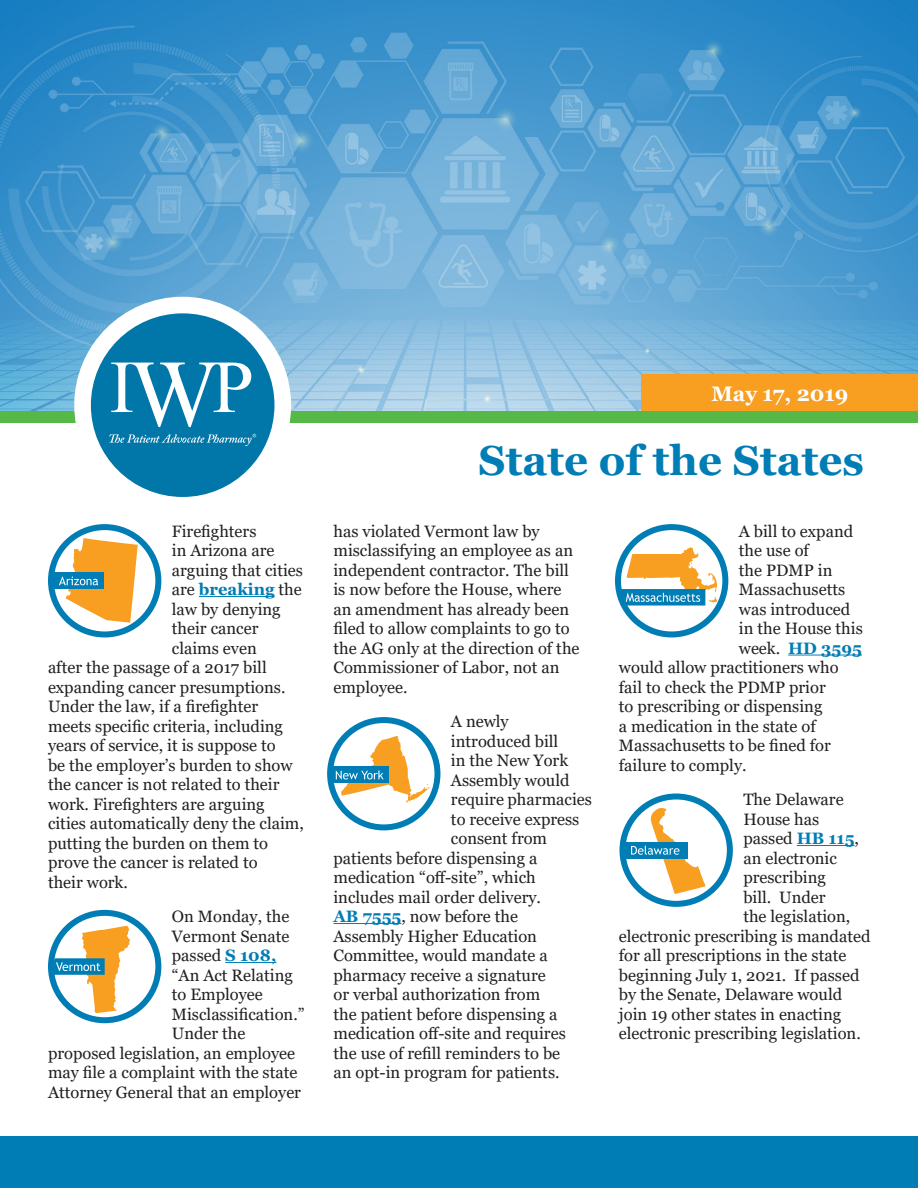
<style>
.page{position:relative;width:918px;height:1188px;background:#fff}
.page>*{position:absolute;margin:0;border:0;box-sizing:border-box;transform-origin:0 0}
.t1{font:700 42px "Georgia";color:#007db5}
.Date{font:700 21px "Georgia";color:#fff}
.t2{font:16.5px/19.5px "Georgia";color:#231f20}
.t3{font:700 16.5px "Georgia";color:#007db5}
.s1{font-weight:400;color:#231f20}
.s2{font-weight:700;color:#007db5}
</style>
<div class="page">
<img style="left:0;top:0;width:918px;height:411px">
<div style="left:642px;top:374px;width:276px;height:41px;background:#f89e20"></div>
<div style="left:0;top:411px;width:918px;height:12px;background:#56b947"></div>
<div style="left:74px;top:297px;width:217px;height:217px;background:#fff;border-radius:50%"></div>
<div style="left:91px;top:313px;width:183px;height:184px;background:#0076a9;border-radius:50%"></div>
<svg style="left:109px;top:434px;width:147px;height:12px"></svg>
<svg style="left:111px;top:363px;width:140px;height:64px"></svg>
<div style="left:1px;top:1136px;width:917px;height:52px;background:#007db5"></div>
<hr style="left:199px;top:596px;width:76px;height:1px;background:#007db5">
<hr style="left:225px;top:962px;width:51px;height:1px;background:#007db5">
<hr style="left:333px;top:923px;width:68px;height:1px;background:#007db5">
<hr style="left:788px;top:655px;width:74px;height:1px;background:#007db5">
<hr style="left:797px;top:845px;width:58px;height:1px;background:#007db5">
<svg style="left:330px;top:720px;width:107px;height:107px"></svg>
<div style="left:327px;top:717px;width:113px;height:113px;border:6px solid #007db5;border-radius:50%"></div>
<div style="left:330px;top:767px;width:58px;height:16px;background:#007db5"></div>
<svg style="left:336px;top:736px;width:94px;height:67px"></svg>
<svg style="left:51px;top:527px;width:107px;height:107px"></svg>
<div style="left:48px;top:524px;width:113px;height:113px;border:6px solid #007db5;border-radius:50%"></div>
<div style="left:52px;top:573px;width:51px;height:16px;background:#007db5"></div>
<svg style="left:59px;top:538px;width:79px;height:85px"></svg>
<svg style="left:51px;top:913px;width:107px;height:107px"></svg>
<div style="left:48px;top:910px;width:113px;height:113px;border:6px solid #007db5;border-radius:50%"></div>
<svg style="left:51px;top:926px;width:79px;height:87px"></svg>
<svg style="left:623px;top:796px;width:107px;height:108px"></svg>
<div style="left:620px;top:793px;width:113px;height:114px;border:6px solid #007db5;border-radius:50%"></div>
<div style="left:622px;top:842px;width:66px;height:16px;background:#007db5"></div>
<svg style="left:631px;top:808px;width:74px;height:86px"></svg>
<svg style="left:618px;top:527px;width:107px;height:107px"></svg>
<div style="left:615px;top:524px;width:113px;height:113px;border:6px solid #007db5;border-radius:50%"></div>
<svg style="left:618px;top:547px;width:99px;height:59px"></svg>
<p class="t2" style="left:172px;top:521px;width:86px">Firefighters</p>
<p class="t2" style="left:172px;top:541px;width:104px">in Arizona are</p>
<p class="t2" style="left:172px;top:560px;width:133px">arguing that cities</p>
<p class="t3" style="left:172px;top:579px;width:131px"><span class="s1">are</span> breaking <span class="s1">the</span></p>
<p class="t2" style="left:172px;top:599px;width:110px">law by denying</p>
<p class="t2" style="left:172px;top:619px;width:88px">their cancer</p>
<p class="t2" style="left:172px;top:638px;width:86px">claims even</p>
<p class="t2" style="left:48px;top:658px;width:220px">after the passage of a 2017 bill</p>
<p class="t2" style="left:48px;top:677px;width:239px">expanding cancer presumptions.</p>
<p class="t2" style="left:48px;top:697px;width:212px">Under the law, if a firefighter</p>
<p class="t2" style="left:48px;top:716px;width:237px">meets specific criteria, including</p>
<p class="t2" style="left:48px;top:736px;width:229px">years of service, it is suppose to</p>
<p class="t2" style="left:48px;top:755px;width:246px">be the employer’s burden to show</p>
<p class="t2" style="left:48px;top:775px;width:233px">the cancer is not related to their</p>
<p class="t2" style="left:48px;top:794px;width:218px">work. Firefighters are arguing</p>
<p class="t2" style="left:48px;top:814px;width:257px">cities automatically deny the claim,</p>
<p class="t2" style="left:48px;top:833px;width:222px">putting the burden on them to</p>
<p class="t2" style="left:48px;top:853px;width:211px">prove the cancer is related to</p>
<p class="t2" style="left:48px;top:872px;width:81px">their work.</p>
<p class="t2" style="left:172px;top:907px;width:119px">On Monday, the</p>
<p class="t2" style="left:172px;top:926px;width:119px">Vermont Senate</p>
<p class="t2" style="left:172px;top:946px;width:106px">passed <span class="s2">S 108,</span></p>
<p class="t2" style="left:172px;top:965px;width:123px">“An Act Relating</p>
<p class="t2" style="left:172px;top:985px;width:92px">to Employee</p>
<p class="t2" style="left:172px;top:1004px;width:134px">Misclassification.”</p>
<p class="t2" style="left:172px;top:1024px;width:75px">Under the</p>
<p class="t2" style="left:48px;top:1043px;width:249px">proposed legislation, an employee</p>
<p class="t2" style="left:48px;top:1063px;width:251px">may file a complaint with the state</p>
<p class="t2" style="left:48px;top:1082px;width:255px">Attorney General that an employer</p>
<p class="Date" style="left:711px;top:380px;width:139px">May 17, 2019</p>
<p class="t1" style="left:479px;top:433px;width:387px">State of the States</p>
<p class="t2" style="left:333px;top:521px;width:248px">has violated Vermont law by misclassifying an employee as an independent contractor. The bill is now before the House, where an amendment has already been filed to allow complaints to go to the AG only at the direction of the<br>Commissioner of Labor, not an employee.</p>
<p class="t2" style="left:451px;top:712px;width:59px">A newly</p>
<p class="t2" style="left:451px;top:731px;width:109px">introduced bill</p>
<p class="t2" style="left:451px;top:751px;width:119px">in the New York</p>
<p class="t2" style="left:451px;top:770px;width:120px">Assembly would</p>
<p class="t2" style="left:451px;top:790px;width:142px">require pharmacies</p>
<p class="t2" style="left:451px;top:809px;width:130px">to receive express</p>
<p class="t2" style="left:451px;top:829px;width:98px">consent from</p>
<p class="t2" style="left:333px;top:848px;width:205px">patients before dispensing a</p>
<p class="t2" style="left:333px;top:868px;width:204px">medication “off-site”, which</p>
<p class="t2" style="left:333px;top:887px;width:209px">includes mail order delivery.</p>
<p class="t2" style="left:333px;top:907px;width:186px"><span class="s2">AB 7555</span>, now before the</p>
<p class="t2" style="left:333px;top:926px;width:205px">Assembly Higher Education</p>
<p class="t2" style="left:333px;top:946px;width:216px">Committee, would mandate a</p>
<p class="t2" style="left:333px;top:965px;width:214px">pharmacy receive a signature</p>
<p class="t2" style="left:333px;top:985px;width:208px">or verbal authorization from</p>
<p class="t2" style="left:333px;top:1004px;width:226px">the patient before dispensing a</p>
<p class="t2" style="left:333px;top:1024px;width:234px">medication off-site and requires</p>
<p class="t2" style="left:333px;top:1043px;width:228px">the use of refill reminders to be</p>
<p class="t2" style="left:333px;top:1063px;width:228px">an opt-in program for patients.</p>
<p class="t2" style="left:739px;top:521px;width:116px">A bill to expand</p>
<p class="t2" style="left:739px;top:541px;width:72px">the use of</p>
<p class="t2" style="left:739px;top:560px;width:95px">the PDMP in</p>
<p class="t2" style="left:739px;top:580px;width:108px">Massachusetts</p>
<p class="t2" style="left:739px;top:599px;width:113px">was introduced</p>
<p class="t2" style="left:739px;top:619px;width:125px">in the House this</p>
<p class="t3" style="left:739px;top:637px;width:125px"><span class="s1">week.</span> HD 3595</p>
<p class="t2" style="left:619px;top:658px;width:221px">would allow practitioners who</p>
<p class="t2" style="left:619px;top:677px;width:208px">fail to check the PDMP prior</p>
<p class="t2" style="left:619px;top:697px;width:205px">to prescribing or dispensing</p>
<p class="t2" style="left:619px;top:716px;width:198px">a medication in the state of</p>
<p class="t2" style="left:619px;top:736px;width:213px">Massachusetts to be fined for</p>
<p class="t2" style="left:619px;top:755px;width:129px">failure to comply.</p>
<p class="t2" style="left:743px;top:790px;width:102px">The Delaware</p>
<p class="t2" style="left:743px;top:809px;width:77px">House has</p>
<p class="t2" style="left:743px;top:829px;width:117px">passed <span class="s2">HB 115</span>,</p>
<p class="t2" style="left:743px;top:848px;width:95px">an electronic</p>
<p class="t2" style="left:743px;top:868px;width:84px">prescribing</p>
<p class="t2" style="left:743px;top:887px;width:84px">bill. Under</p>
<p class="t2" style="left:743px;top:907px;width:108px">the legislation,</p>
<p class="t2" style="left:619px;top:926px;width:253px">electronic prescribing is mandated</p>
<p class="t2" style="left:619px;top:946px;width:229px">for all prescriptions in the state</p>
<p class="t2" style="left:619px;top:965px;width:242px">beginning July 1, 2021. If passed</p>
<p class="t2" style="left:619px;top:985px;width:225px">by the Senate, Delaware would</p>
<p class="t2" style="left:619px;top:1004px;width:224px">join 19 other states in enacting</p>
<p class="t2" style="left:619px;top:1024px;width:243px">electronic prescribing legislation.</p>
</div>
